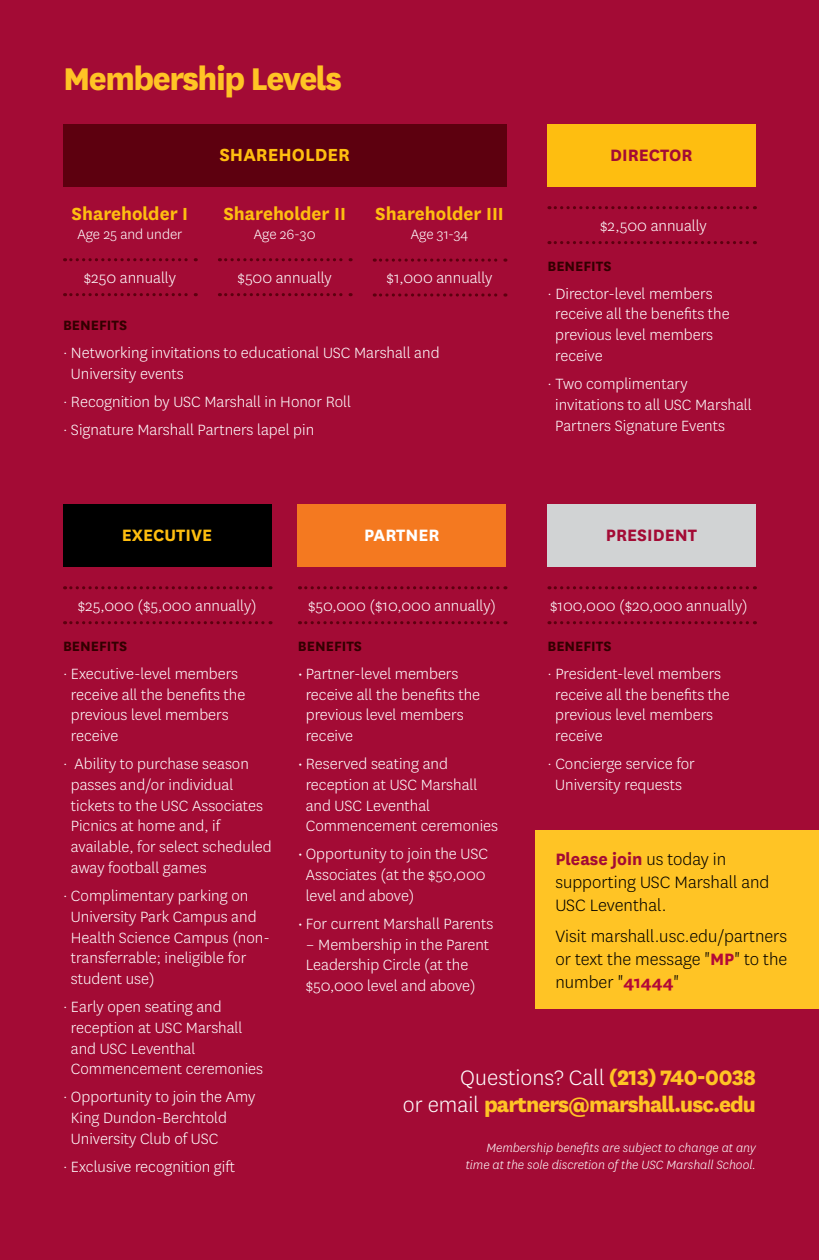
<style>
.page{position:relative;width:819px;height:1260px;background:#a30b35}
.page>*{position:absolute;margin:0;border:0;box-sizing:border-box;transform-origin:0 0}
.t1{font:800 36.75px "National";letter-spacing:-.04em;color:#ffc425}
.t2{font:800 24.5px/26.8px "National";letter-spacing:-.04em;color:#ffc425;text-align:right}
.t3{font:700 20.47px "National";color:#febe10}
.t4{font:300 19.25px/23.1px "National";color:#000}
.t5{font:700 19.25px "National";color:#a30b35}
.t6{font:700 19.25px "National";color:#febe10}
.t7{font:700 19.25px "National";color:#fff}
.t8{font:300 17.32px/20.8px "National";color:#fff}
.t9{font:700 15.75px "National";color:#300}
.t10{font:300 15.75px "National";color:#fff}
.t11{font:italic 300 14px/16.8px "National";color:#fff;text-align:right}
.s1{font-weight:700;color:#a30b35}
.s2{font-weight:700;color:#b30838}
.s3{font-weight:300;color:#fff}
</style>
<div class="page">
<div style="left:63px;top:124px;width:444px;height:63px;background:#5d000f"></div>
<svg style="left:65px;top:586px;width:206px;height:3px"></svg>
<svg style="left:65px;top:621px;width:206px;height:3px"></svg>
<div style="left:63px;top:504px;width:208px;height:63px;background:#000"></div>
<svg style="left:306px;top:586px;width:200px;height:3px"></svg>
<svg style="left:306px;top:621px;width:200px;height:3px"></svg>
<div style="left:298px;top:504px;width:208px;height:63px;background:#f47920"></div>
<svg style="left:549px;top:206px;width:206px;height:3px"></svg>
<svg style="left:549px;top:241px;width:206px;height:3px"></svg>
<div style="left:547px;top:124px;width:208px;height:63px;background:#febe10"></div>
<svg style="left:549px;top:586px;width:206px;height:3px"></svg>
<svg style="left:549px;top:621px;width:206px;height:3px"></svg>
<div style="left:547px;top:504px;width:208px;height:63px;background:#d1d3d4"></div>
<svg style="left:65px;top:258px;width:131px;height:3px"></svg>
<svg style="left:65px;top:293px;width:131px;height:3px"></svg>
<svg style="left:226px;top:258px;width:125px;height:3px"></svg>
<svg style="left:226px;top:293px;width:125px;height:3px"></svg>
<svg style="left:374px;top:259px;width:132px;height:3px"></svg>
<svg style="left:374px;top:293px;width:132px;height:4px"></svg>
<div style="left:536px;top:830px;width:283px;height:178px;background:#ffc425"></div>
<h1 class="t1" style="left:63px;top:53px;width:281px">Membership Levels</h1>
<p class="t3" style="left:72px;top:199px;width:118px">Shareholder I</p>
<p class="t10" style="left:77px;top:224px;width:107px">Age 25 and under</p>
<p class="t8" style="left:84px;top:266px;width:94px">$250 annually</p>
<p class="t3" style="left:219px;top:141px;width:132px">SHAREHOLDER</p>
<p class="t3" style="left:223px;top:199px;width:124px">Shareholder II</p>
<p class="t10" style="left:254px;top:224px;width:63px">Age 26-30</p>
<p class="t8" style="left:238px;top:266px;width:96px">$500 annually</p>
<p class="t3" style="left:375px;top:199px;width:130px">Shareholder III</p>
<p class="t10" style="left:411px;top:225px;width:59px">Age 31-34</p>
<p class="t8" style="left:387px;top:267px;width:107px">$1,000 annually</p>
<p class="t9" style="left:63px;top:314px;width:66px">BENEFITS</p>
<p class="t8" style="left:71px;top:342px;width:370px;text-indent:-8px">· Networking invitations to educational USC Marshall and<br>University events</p>
<p class="t8" style="left:63px;top:387px;width:290px;line-height:27.8px">· Recognition by USC Marshall in Honor Roll · Signature Marshall Partners lapel pin</p>
<p class="t6" style="left:122px;top:521px;width:92px">EXECUTIVE</p>
<p class="t7" style="left:364px;top:521px;width:77px">PARTNER</p>
<p class="t5" style="left:610px;top:141px;width:84px">DIRECTOR</p>
<p class="t8" style="left:600px;top:214px;width:108px">$2,500 annually</p>
<p class="t9" style="left:547px;top:255px;width:66px">BENEFITS</p>
<p class="t8" style="left:555px;top:282px;width:176px;text-indent:-8px">· Director-level members receive all the benefits the previous level members receive</p>
<p class="t8" style="left:555px;top:373px;width:198px;text-indent:-8px">· Two complimentary invitations to all USC Marshall<br>Partners Signature Events</p>
<p class="t5" style="left:606px;top:521px;width:93px">PRESIDENT</p>
<p class="t8" style="left:78px;top:594px;width:181px">$25,000 ($5,000 annually)</p>
<p class="t9" style="left:63px;top:635px;width:66px">BENEFITS</p>
<p class="t8" style="left:71px;top:663px;width:176px;text-indent:-8px">· Executive-level members receive all the benefits the previous level members receive</p>
<p class="t8" style="left:71px;top:753px;width:202px;text-indent:-8px">· Ability to purchase season passes and/or individual tickets to the USC Associates<br>Picnics at home and, if available, for select scheduled away football games</p>
<p class="t8" style="left:71px;top:885px;width:201px;text-indent:-8px">· Complimentary parking on<br>University Park Campus and<br>Health Science Campus (non&shy;transferrable; ineligible for student use)</p>
<p class="t8" style="left:71px;top:996px;width:194px;text-indent:-8px">· Early open seating and reception at USC Marshall and USC Leventhal<br>Commencement ceremonies</p>
<p class="t8" style="left:71px;top:1086px;width:186px;text-indent:-8px">· Opportunity to join the Amy<br>King Dundon-Berchtold<br>University Club of USC</p>
<p class="t8" style="left:63px;top:1156px;width:174px">· Exclusive recognition gift</p>
<p class="t8" style="left:308px;top:594px;width:189px">$50,000 ($10,000 annually)</p>
<p class="t9" style="left:298px;top:635px;width:66px">BENEFITS</p>
<p class="t8" style="left:306px;top:663px;width:176px;text-indent:-8px">• Partner-level members receive all the benefits the previous level members receive</p>
<p class="t8" style="left:306px;top:753px;width:194px;text-indent:-8px">• Reserved seating and reception at USC Marshall and USC Leventhal<br>Commencement ceremonies</p>
<p class="t8" style="left:306px;top:843px;width:184px;text-indent:-8px">• Opportunity to join the USC<br>Associates (at the $50,000 level and above)</p>
<p class="t8" style="left:298px;top:913px;width:197px">• For current Marshall Parents</p>
<p class="t8" style="left:306px;top:933px;width:185px">– Membership in the Parent<br>Leadership Circle (at the $50,000 level and above)</p>
<p class="t8" style="left:550px;top:594px;width:199px">$100,000 ($20,000 annually)</p>
<p class="t9" style="left:547px;top:635px;width:66px">BENEFITS</p>
<p class="t8" style="left:555px;top:663px;width:176px;text-indent:-8px">· President-level members receive all the benefits the previous level members receive</p>
<p class="t8" style="left:547px;top:753px;width:149px;text-align:center">· Concierge service for<br>University requests</p>
<p class="t4" style="left:555px;top:847px;width:216px"><span class="s1">Please join</span> us today in supporting USC Marshall and<br>USC Leventhal.</p>
<p class="t4" style="left:555px;top:924px;width:234px;text-align:justify">Visit marshall.usc.edu/partners or text the message "<span class="s2">MP</span>" to the number "<span class="s2">41444</span>"</p>
<h2 class="t2" style="left:403px;top:1062px;width:355px"><span class="s3">Questions? Call</span> (213) 740-0038<br><span class="s3">or email</span> partners@marshall.usc.edu</h2>
<p class="t11" style="left:466px;top:1139px;width:292px">Membership benefits are subject to change at any time at the sole discretion of the USC Marshall School.</p>
</div>
